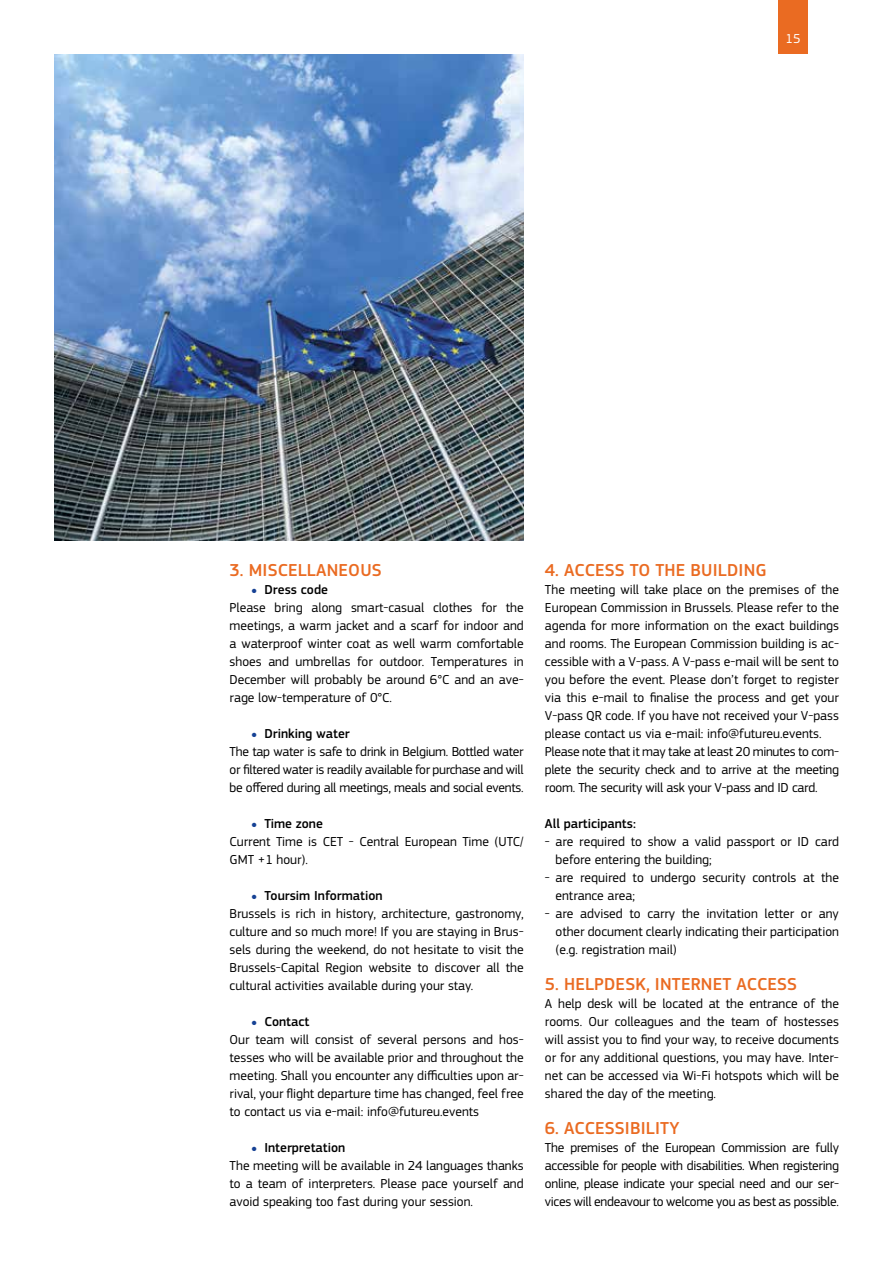
<style>
.page{position:relative;width:893px;height:1263px;background:#fff}
.page>*{position:absolute;margin:0;border:0;box-sizing:border-box;transform-origin:0 0}
.t1{font:500 18px "EC Square Sans Pro";letter-spacing:.01em;color:#ea6b22}
.t2{font:13.5px/18px "EC Square Sans Pro";color:#000}
.t3{font:13.5px/18px "EC Square Sans Pro";letter-spacing:-.02em;color:#000}
.t4{font:500 13.5px "EC Square Sans Pro";color:#000}
.t5{font:13.5px "EC Square Sans Pro";color:#fff}
.s1{font-size:24px;color:#164194}
.s2{font-weight:500}
</style>
<div class="page">
<div style="left:778px;top:0;width:30px;height:54px;background:#ea6b22"></div>
<img style="left:54px;top:54px;width:470px;height:486px">
<p class="t5" style="left:785px;top:30px;width:17px">15</p>
<h1 class="t1" style="left:230px;top:560px;width:154px">3. MISCELLANEOUS</h1>
<p class="t2" style="left:230px;top:581px;width:296px;text-indent:21px"><span class="s1">•</span> <span class="s2">Dress code<br></span>Please bring along smart-casual clothes for the meetings, a warm jacket and a scarf for indoor and a waterproof winter coat as well warm comfortable shoes and umbrellas for outdoor. Temperatures in December will probably be around 6°C and an ave&shy;rage low-temperature of 0°C.</p>
<p class="t3" style="left:230px;top:725px;width:296px;text-indent:21px"><span class="s1">•</span> <span class="s2">Drinking water<br></span>The tap water is safe to drink in Belgium. Bottled water or filtered water is readily available for purchase and will be offered during all meetings, meals and social events.</p>
<p class="t2" style="left:230px;top:815px;width:296px;text-indent:21px"><span class="s1">•</span> <span class="s2">Time zone<br></span>Current Time is CET - Central European Time (UTC/<br>GMT +1 hour).</p>
<p class="t2" style="left:230px;top:887px;width:296px;text-indent:21px"><span class="s1">•</span> <span class="s2">Toursim Information<br></span>Brussels is rich in history, architecture, gastronomy, culture and so much more! If you are staying in Brus&shy;sels during the weekend, do not hesitate to visit the Brussels-Capital Region website to discover all the cultural activities available during your stay.</p>
<p class="t2" style="left:230px;top:1013px;width:296px;text-indent:21px"><span class="s1">•</span> <span class="s2">Contact<br></span>Our team will consist of several persons and hos&shy;tesses who will be available prior and throughout the meeting. Shall you encounter any difficulties upon ar&shy;rival, your flight departure time has changed, feel free to contact us via e-mail: info@futureu.events</p>
<p class="t2" style="left:230px;top:1139px;width:296px;text-indent:21px"><span class="s1">•</span> <span class="s2">Interpretation<br></span>The meeting will be available in 24 languages thanks to a team of interpreters. Please pace yourself and avoid speaking too fast during your session.</p>
<h1 class="t1" style="left:545px;top:560px;width:223px">4. ACCESS TO THE BUILDING</h1>
<p class="t2" style="left:545px;top:581px;width:296px">The meeting will take place on the premises of the European Commission in Brussels. Please refer to the agenda for more information on the exact buildings and rooms. The European Commission building is ac&shy;cessible with a V-pass. A V-pass e-mail will be sent to you before the event. Please don’t forget to register via this e-mail to finalise the process and get your V-pass QR code. If you have not received your V-pass please contact us via e-mail: info@futureu.events.<br>Please note that it may take at least 20 minutes to com&shy;plete the security check and to arrive at the meeting room. The security will ask your V-pass and ID card.</p>
<p class="t4" style="left:545px;top:816px;width:92px">All participants:</p>
<p class="t2" style="left:556px;top:833px;width:285px;text-indent:-11px">- are required to show a valid passport or ID card before entering the building;</p>
<p class="t2" style="left:556px;top:869px;width:285px;text-indent:-11px">- are required to undergo security controls at the entrance area;</p>
<p class="t2" style="left:555px;top:905px;width:285px;text-align:justify;text-indent:-11px">- are advised to carry the invitation letter or any other document clearly indicating their participation (e.g. registration mail)</p>
<h1 class="t1" style="left:545px;top:974px;width:254px">5. HELPDESK, INTERNET ACCESS</h1>
<p class="t2" style="left:545px;top:995px;width:296px;text-align:justify">A help desk will be located at the entrance of the rooms. Our colleagues and the team of hostesses will assist you to find your way, to receive documents or for any additional questions, you may have. Inter&shy;net can be accessed via Wi-Fi hotspots which will be shared the day of the meeting.</p>
<h1 class="t1" style="left:545px;top:1118px;width:136px">6. ACCESSIBILITY</h1>
<p class="t2" style="left:545px;top:1139px;width:296px;text-align:justify">The premises of the European Commission are fully accessible for people with disabilities. When registering online, please indicate your special need and our ser&shy;vices will endeavour to welcome you as best as possible.</p>
</div>
